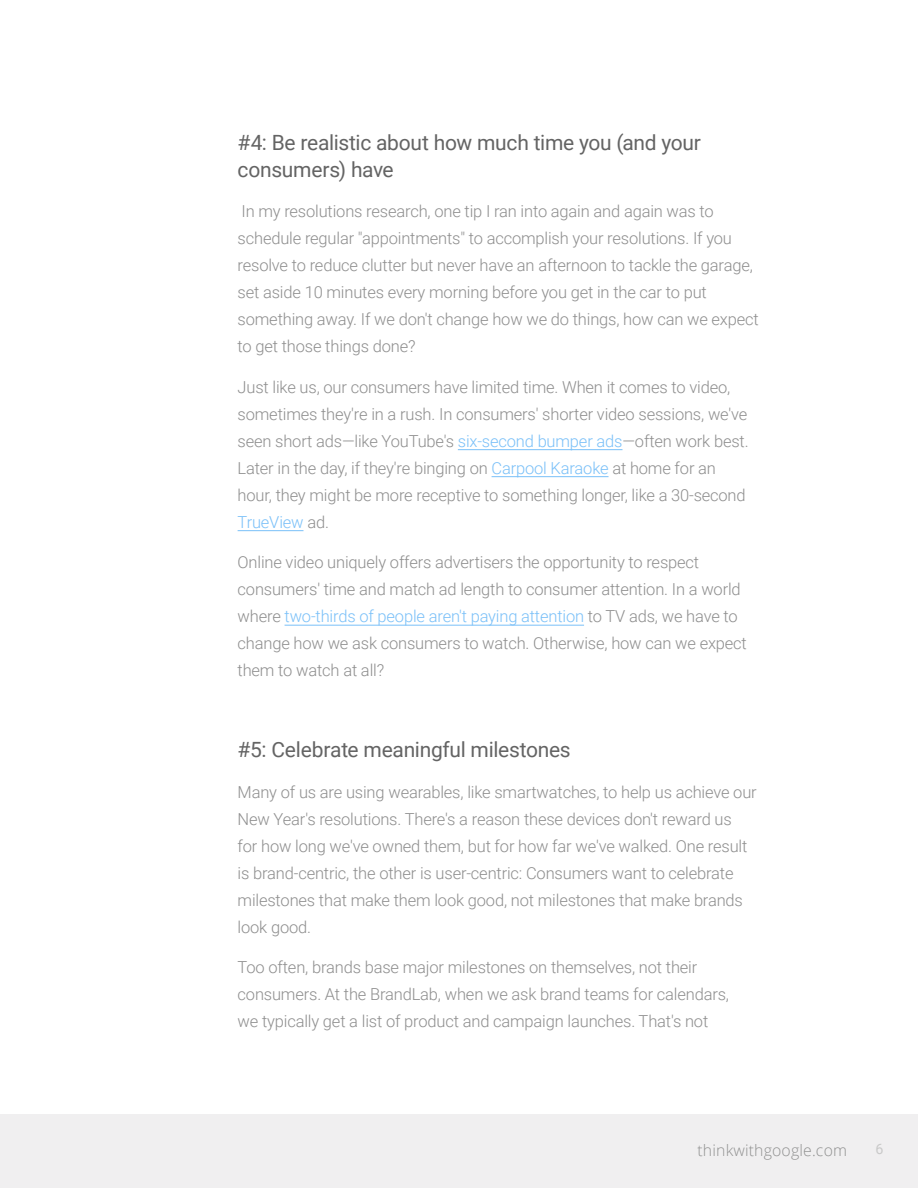
<style>
.page{position:relative;width:918px;height:1188px;background:#fff}
.page>*{position:absolute;margin:0;border:0;box-sizing:border-box;transform-origin:0 0}
.t1{font:21px/27px "Roboto";letter-spacing:-.015em;color:#646464}
.t2{font:300 16.5px/27px "Roboto";letter-spacing:-.01em;color:#8e8e8e}
.t3{font:300 15.75px "Open Sans";letter-spacing:.01em;color:#666766}
.t4{font:14.25px "Roboto";color:#c9c9c9}
.s1{color:#7ac0f8}
</style>
<div class="page">
<div style="left:0;top:1114px;width:918px;height:74px;background:#f0eff0"></div>
<hr style="left:458px;top:449px;width:165px;height:1px;background:#7ac0f8">
<hr style="left:492px;top:476px;width:117px;height:1px;background:#7ac0f8">
<hr style="left:238px;top:530px;width:66px;height:1px;background:#7ac0f8">
<hr style="left:285px;top:625px;width:299px;height:1px;background:#7ac0f8">
<p class="t1" style="left:238px;top:128px;width:465px">#4: Be realistic about how much time you (and your consumers) have</p>
<p class="t2" style="left:238px;top:197px;width:523px">In my resolutions research, one tip I ran into again and again was to schedule regular "appointments" to accomplish your resolutions. If you resolve to reduce clutter but never have an afternoon to tackle the garage, set aside 10 minutes every morning before you get in the car to put something away. If we don't change how we do things, how can we expect to get those things done?</p>
<p class="t2" style="left:238px;top:373px;width:513px">Just like us, our consumers have limited time. When it comes to video, sometimes they're in a rush. In consumers' shorter video sessions, we've seen short ads—like YouTube's <span class="s1">six-second bumper ads</span>—often work best.<br>Later in the day, if they're binging on <span class="s1">Carpool Karaoke</span> at home for an hour, they might be more receptive to something longer, like a 30-second <span class="s1">TrueView</span> ad.</p>
<p class="t2" style="left:238px;top:548px;width:511px">Online video uniquely offers advertisers the opportunity to respect consumers' time and match ad length to consumer attention. In a world where <span class="s1">two-thirds of people aren't paying attention</span> to TV ads, we have to change how we ask consumers to watch. Otherwise, how can we expect them to watch at all?</p>
<p class="t1" style="left:238px;top:735px;width:335px">#5: Celebrate meaningful milestones</p>
<p class="t2" style="left:238px;top:778px;width:521px">Many of us are using wearables, like smartwatches, to help us achieve our New Year's resolutions. There's a reason these devices don't reward us<br>for how long we've owned them, but for how far we've walked. One result is brand-centric, the other is user-centric: Consumers want to celebrate milestones that make them look good, not milestones that make brands look good.</p>
<p class="t2" style="left:238px;top:953px;width:493px">Too often, brands base major milestones on themselves, not their consumers. At the BrandLab, when we ask brand teams for calendars, we typically get a list of product and campaign launches. That's not</p>
<p class="t3" style="left:698px;top:1140px;width:151px">thinkwithgoogle.com</p>
<p class="t4" style="left:876px;top:1139px;width:10px">6</p>
</div>
